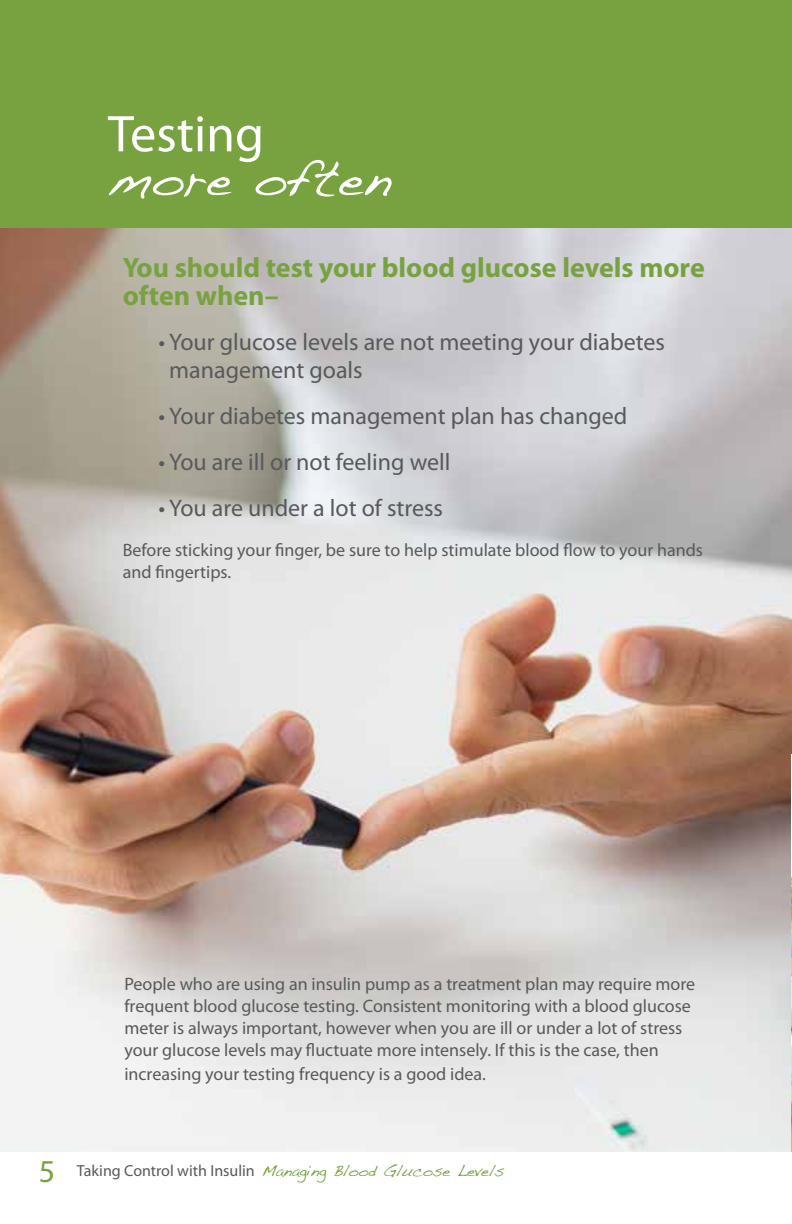
<style>
.page{position:relative;width:792px;height:1224px;background:#fff}
.page>*{position:absolute;margin:0;border:0;box-sizing:border-box;transform-origin:0 0}
.t1{font:52px "Handwriting Dakota";color:#fff}
.t2{font:52px "Myriad Pro";color:#fff}
.t3{font:32px "Myriad Pro";color:#78a240}
.t4{font:700 28px/28px "Myriad Pro";color:#78a240}
.t5{font:24px/28px "Myriad Pro";color:#58595b}
.t6{font:18px/22px "Myriad Pro";color:#58595b}
.t7{font:16px "Handwriting Dakota";color:#78a240}
.s1{font-family:"Myriad Pro";color:#58595b}
</style>
<div class="page">
<img style="left:0;top:228px;width:792px;height:924px">
<div style="left:0;top:0;width:792px;height:228px;background:#78a240"></div>
<img style="left:791px;top:755px;width:1px;height:397px">
<h1 class="t2" style="left:108px;top:106px;width:158px">Testing</h1>
<h1 class="t1" style="left:108px;top:147px;width:284px">more often</h1>
<h3 class="t4" style="left:123px;top:254px;width:584px">You should test your blood glucose levels more often when–</h3>
<h3 class="t5" style="left:169px;top:328px;width:497px;text-indent:-11px">• Your glucose levels are not meeting your diabetes management goals</h3>
<h3 class="t5" style="left:158px;top:402px;width:470px">• Your diabetes management plan has changed</h3>
<h3 class="t5" style="left:158px;top:448px;width:293px">• You are ill or not feeling well</h3>
<h3 class="t5" style="left:158px;top:494px;width:286px">• You are under a lot of stress</h3>
<p class="t6" style="left:123px;top:540px;width:582px">Before sticking your finger, be sure to help stimulate blood flow to your hands and fingertips.</p>
<p class="t6" style="left:124px;top:973px;width:572px">People who are using an insulin pump as a treatment plan may require more frequent blood glucose testing. Consistent monitoring with a blood glucose meter is always important, however when you are ill or under a lot of stress your glucose levels may fluctuate more intensely. If this is the case, then</p>
<p class="t6" style="left:124px;top:1063px;width:363px">increasing your testing frequency is a good idea.</p>
<h2 class="t3" style="left:39px;top:1154px;width:18px">5</h2>
<p class="t7" style="left:77px;top:1161px;width:429px"><span class="s1">Taking Control with Insulin</span> Managing Blood Glucose Levels</p>
</div>
